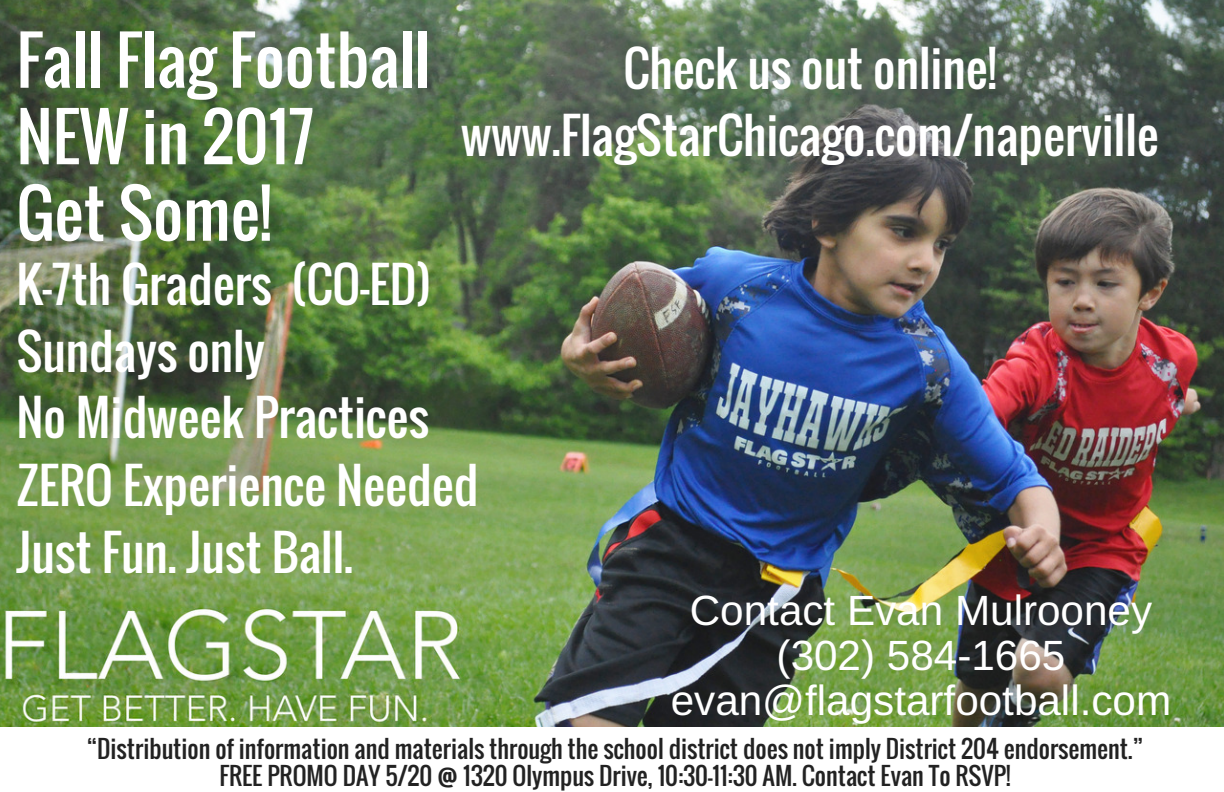
<style>
.page{position:relative;width:1224px;height:792px;background:#fff}
.page>*{position:absolute;margin:0;border:0;box-sizing:border-box;transform-origin:0 0}
.t1{font:64.4px/76.4px "Oswald";color:#fff}
.t2{font:48.4px/67.2px "Oswald";color:#fff}
.t3{font:42.2px/45px "Arimo";color:#fff;text-align:center}
.t4{font:24.2px/27px "Oswald";color:#222;text-align:center}
</style>
<div class="page">
<img style="left:0;top:0;width:1224px;height:727px">
<h1 class="t1" style="left:16px;top:20px;width:415px">Fall Flag Football<br>NEW in 2017<br>Get Some!</h1>
<h2 class="t2" style="left:16px;top:249px;width:464px">K-7th Graders (CO-ED)<br>Sundays only<br>No Midweek Practices<br>ZERO Experience Needed<br>Just Fun. Just Ball.</h2>
<h2 class="t2" style="left:461px;top:33px;width:699px;text-align:center">Check us out online! www.FlagStarChicago.com/naperville</h2>
<h3 class="t3" style="left:671px;top:588px;width:502px">Contact Evan Mulrooney (302) 584-1665 evan@flagstarfootball.com</h3>
<p class="t4" style="left:87px;top:734px;width:1058px">“Distribution of information and materials through the school district does not imply District 204 endorsement.”<br>FREE PROMO DAY 5/20 @ 1320 Olympus Drive, 10:30-11:30 AM. Contact Evan To RSVP!</p>
</div>
